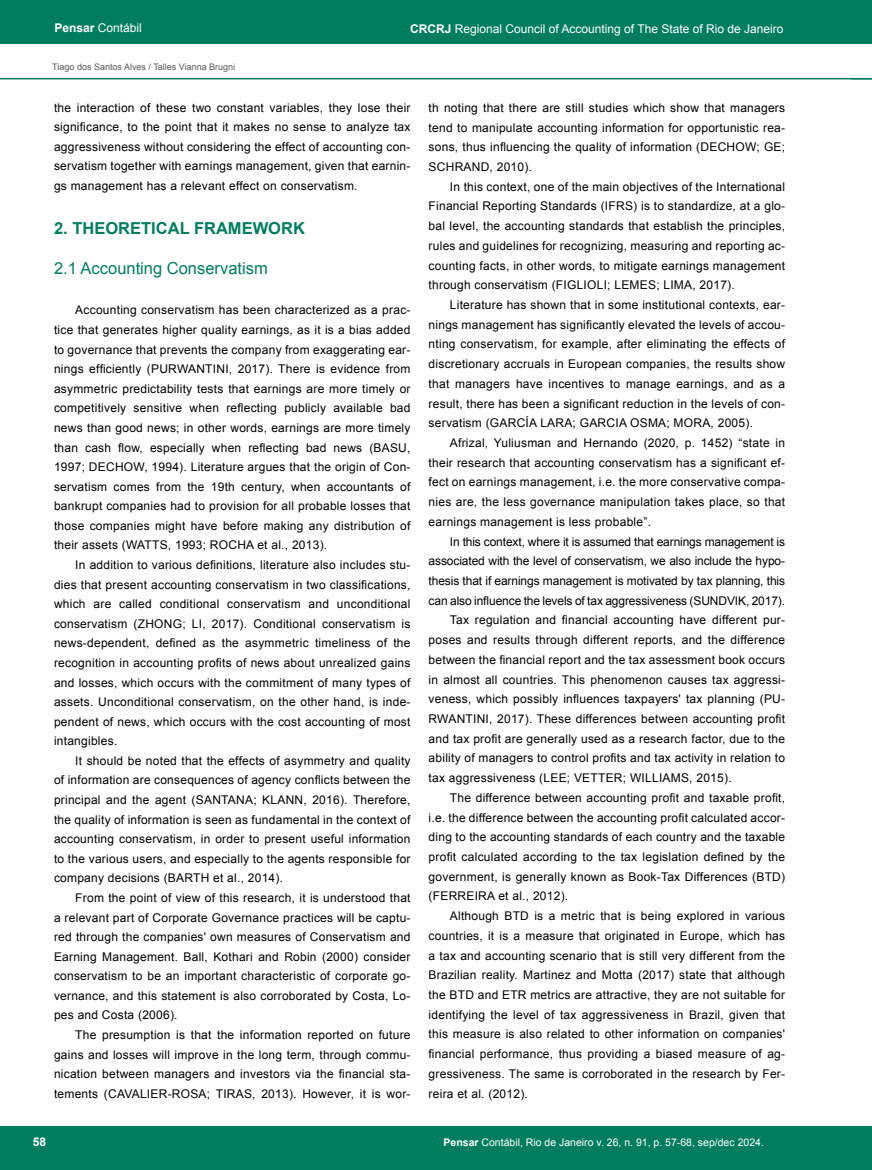
<style>
.page{position:relative;width:872px;height:1170px;background:#fff}
.page>*{position:absolute;margin:0;border:0;box-sizing:border-box;transform-origin:0 0}
.t1{font:16.5px "Arial";color:#007c5f}
.t2{font:700 16.5px "Arial";color:#007c5f}
.t3{font:12px/19.5px "Arial";letter-spacing:.02em;color:#000;text-align:justify}
.t4{font:12px "Arial";letter-spacing:-.01em;color:#000}
.t5{font:12px "Arial";color:#fff}
.t6{font:700 12px "Arial";color:#fff}
.t7{font:10.5px "Arial";color:#fff}
.t8{font:9px "Arial";color:#58595b}
.s1{font-weight:700}
</style>
<div class="page">
<div style="left:0;top:0;width:872px;height:43px;background:#007c5f"></div>
<hr style="left:0;top:78px;width:872px;height:1px;background:#007c5f">
<div style="left:850px;top:1126px;width:22px;height:43px;background:#007c5f"></div>
<div style="left:0;top:1126px;width:850px;height:43px;background:#007c5f"></div>
<p class="t5" style="left:54px;top:20px;width:89px"><span class="s1">Pensar</span> Contábil</p>
<p class="t5" style="left:410px;top:21px;width:375px"><span class="s1">CRCRJ</span> Regional Council of Accounting of The State of Rio de Janeiro</p>
<p class="t8" style="left:52px;top:61px;width:184px">Tiago dos Santos Alves / Talles Vianna Brugni</p>
<p class="t3" style="left:54px;top:98px;width:358px">the interaction of these two constant variables, they lose their significance, to the point that it makes no sense to analyze tax aggressiveness without considering the effect of accounting con&shy;servatism together with earnings management, given that earnin&shy;gs management has a relevant effect on conservatism.</p>
<h1 class="t2" style="left:54px;top:218px;width:252px">2. THEORETICAL FRAMEWORK</h1>
<h1 class="t1" style="left:54px;top:257px;width:215px">2.1 Accounting Conservatism</h1>
<p class="t3" style="left:54px;top:300px;width:358px;text-indent:21px">Accounting conservatism has been characterized as a prac&shy;tice that generates higher quality earnings, as it is a bias added to governance that prevents the company from exaggerating ear&shy;nings efficiently (PURWANTINI, 2017). There is evidence from asymmetric predictability tests that earnings are more timely or competitively sensitive when reflecting publicly available bad news than good news; in other words, earnings are more timely than cash flow, especially when reflecting bad news (BASU, 1997; DECHOW, 1994). Literature argues that the origin of Con&shy;servatism comes from the 19th century, when accountants of bankrupt companies had to provision for all probable losses that those companies might have before making any distribution of their assets (WATTS, 1993; ROCHA et al., 2013).</p>
<p class="t3" style="left:54px;top:555px;width:358px;text-indent:21px">In addition to various definitions, literature also includes stu&shy;dies that present accounting conservatism in two classifications, which are called conditional conservatism and unconditional conservatism (ZHONG; LI, 2017). Conditional conservatism is news-dependent, defined as the asymmetric timeliness of the recognition in accounting profits of news about unrealized gains and losses, which occurs with the commitment of many types of assets. Unconditional conservatism, on the other hand, is inde&shy;pendent of news, which occurs with the cost accounting of most intangibles.</p>
<p class="t3" style="left:54px;top:751px;width:358px;text-indent:21px">It should be noted that the effects of asymmetry and quality of information are consequences of agency conflicts between the principal and the agent (SANTANA; KLANN, 2016). Therefore, the quality of information is seen as fundamental in the context of accounting conservatism, in order to present useful information to the various users, and especially to the agents responsible for company decisions (BARTH et al., 2014).</p>
<p class="t3" style="left:54px;top:888px;width:358px;text-indent:21px">From the point of view of this research, it is understood that a relevant part of Corporate Governance practices will be captu&shy;red through the companies' own measures of Conservatism and Earning Management. Ball, Kothari and Robin (2000) consider conservatism to be an important characteristic of corporate go&shy;vernance, and this statement is also corroborated by Costa, Lo&shy;pes and Costa (2006).</p>
<p class="t3" style="left:54px;top:1025px;width:358px;text-indent:21px">The presumption is that the information reported on future gains and losses will improve in the long term, through commu&shy;nication between managers and investors via the financial sta&shy;tements (CAVALIER-ROSA; TIRAS, 2013). However, it is wor-</p>
<p class="t3" style="left:428px;top:98px;width:358px">th noting that there are still studies which show that managers tend to manipulate accounting information for opportunistic rea&shy;sons, thus influencing the quality of information (DECHOW; GE; SCHRAND, 2010).</p>
<p class="t3" style="left:428px;top:177px;width:358px;text-indent:21px">In this context, one of the main objectives of the International Financial Reporting Standards (IFRS) is to standardize, at a glo&shy;bal level, the accounting standards that establish the principles, rules and guidelines for recognizing, measuring and reporting ac&shy;counting facts, in other words, to mitigate earnings management through conservatism (FIGLIOLI; LEMES; LIMA, 2017).</p>
<p class="t3" style="left:428px;top:295px;width:358px;text-indent:21px">Literature has shown that in some institutional contexts, ear&shy;nings management has significantly elevated the levels of accou&shy;nting conservatism, for example, after eliminating the effects of discretionary accruals in European companies, the results show that managers have incentives to manage earnings, and as a result, there has been a significant reduction in the levels of con&shy;servatism (GARCÍA LARA; GARCIA OSMA; MORA, 2005).</p>
<p class="t3" style="left:428px;top:433px;width:358px;text-indent:21px">Afrizal, Yuliusman and Hernando (2020, p. 1452) “state in their research that accounting conservatism has a significant ef&shy;fect on earnings management, i.e. the more conservative compa&shy;nies are, the less governance manipulation takes place, so that earnings management is less probable”.</p>
<p class="t4" style="left:450px;top:533px;width:337px">In this context, where it is assumed that earnings management is</p>
<p class="t4" style="left:428px;top:553px;width:358px">associated with the level of conservatism, we also include the hypo-</p>
<p class="t4" style="left:428px;top:573px;width:358px">thesis that if earnings management is motivated by tax planning, this</p>
<p class="t4" style="left:428px;top:592px;width:358px">can also influence the levels of tax aggressiveness (SUNDVIK, 2017).</p>
<p class="t3" style="left:450px;top:610px;width:337px">Tax regulation and financial accounting have different pur-</p>
<p class="t3" style="left:428px;top:630px;width:358px">poses and results through different reports, and the difference</p>
<p class="t3" style="left:428px;top:650px;width:358px">between the financial report and the tax assessment book occurs</p>
<p class="t3" style="left:428px;top:669px;width:358px">in almost all countries. This phenomenon causes tax aggressi-</p>
<p class="t3" style="left:428px;top:689px;width:358px">veness, which possibly influences taxpayers' tax planning (PU-</p>
<p class="t3" style="left:428px;top:709px;width:358px">RWANTINI, 2017). These differences between accounting profit</p>
<p class="t3" style="left:428px;top:728px;width:358px">and tax profit are generally used as a research factor, due to the</p>
<p class="t3" style="left:428px;top:748px;width:358px">ability of managers to control profits and tax activity in relation to</p>
<p class="t3" style="left:428px;top:768px;width:304px">tax aggressiveness (LEE; VETTER; WILLIAMS, 2015).</p>
<p class="t3" style="left:450px;top:788px;width:337px">The difference between accounting profit and taxable profit,</p>
<p class="t3" style="left:428px;top:807px;width:358px">i.e. the difference between the accounting profit calculated accor-</p>
<p class="t3" style="left:428px;top:827px;width:358px">ding to the accounting standards of each country and the taxable</p>
<p class="t3" style="left:428px;top:847px;width:358px">profit calculated according to the tax legislation defined by the</p>
<p class="t3" style="left:428px;top:866px;width:358px">government, is generally known as Book-Tax Differences (BTD)</p>
<p class="t3" style="left:428px;top:886px;width:141px">(FERREIRA et al., 2012).</p>
<p class="t3" style="left:450px;top:906px;width:337px">Although BTD is a metric that is being explored in various</p>
<p class="t3" style="left:428px;top:925px;width:358px">countries, it is a measure that originated in Europe, which has</p>
<p class="t3" style="left:428px;top:945px;width:358px">a tax and accounting scenario that is still very different from the</p>
<p class="t3" style="left:428px;top:965px;width:358px">Brazilian reality. Martinez and Motta (2017) state that although</p>
<p class="t3" style="left:428px;top:985px;width:358px">the BTD and ETR metrics are attractive, they are not suitable for</p>
<p class="t3" style="left:428px;top:1004px;width:358px">identifying the level of tax aggressiveness in Brazil, given that</p>
<p class="t3" style="left:428px;top:1024px;width:358px">this measure is also related to other information on companies'</p>
<p class="t3" style="left:428px;top:1044px;width:358px">financial performance, thus providing a biased measure of ag-</p>
<p class="t3" style="left:428px;top:1063px;width:358px">gressiveness. The same is corroborated in the research by Fer-</p>
<p class="t3" style="left:428px;top:1083px;width:101px">reira et al. (2012).</p>
<p class="t6" style="left:33px;top:1134px;width:36px">58 58</p>
<p class="t7" style="left:443px;top:1135px;width:322px"><span class="s1">Pensar</span> Contábil, Rio de Janeiro v. 26, n. 91, p. 57-68, sep/d c 2024.</p>
<p class="t7" style="left:465px;top:1135px;width:322px"><span class="s1">Pensar</span> Contábil, Rio de Janeiro v. 26, n. 91, p. 57-68, sep/dec 2024.</p>
</div>
